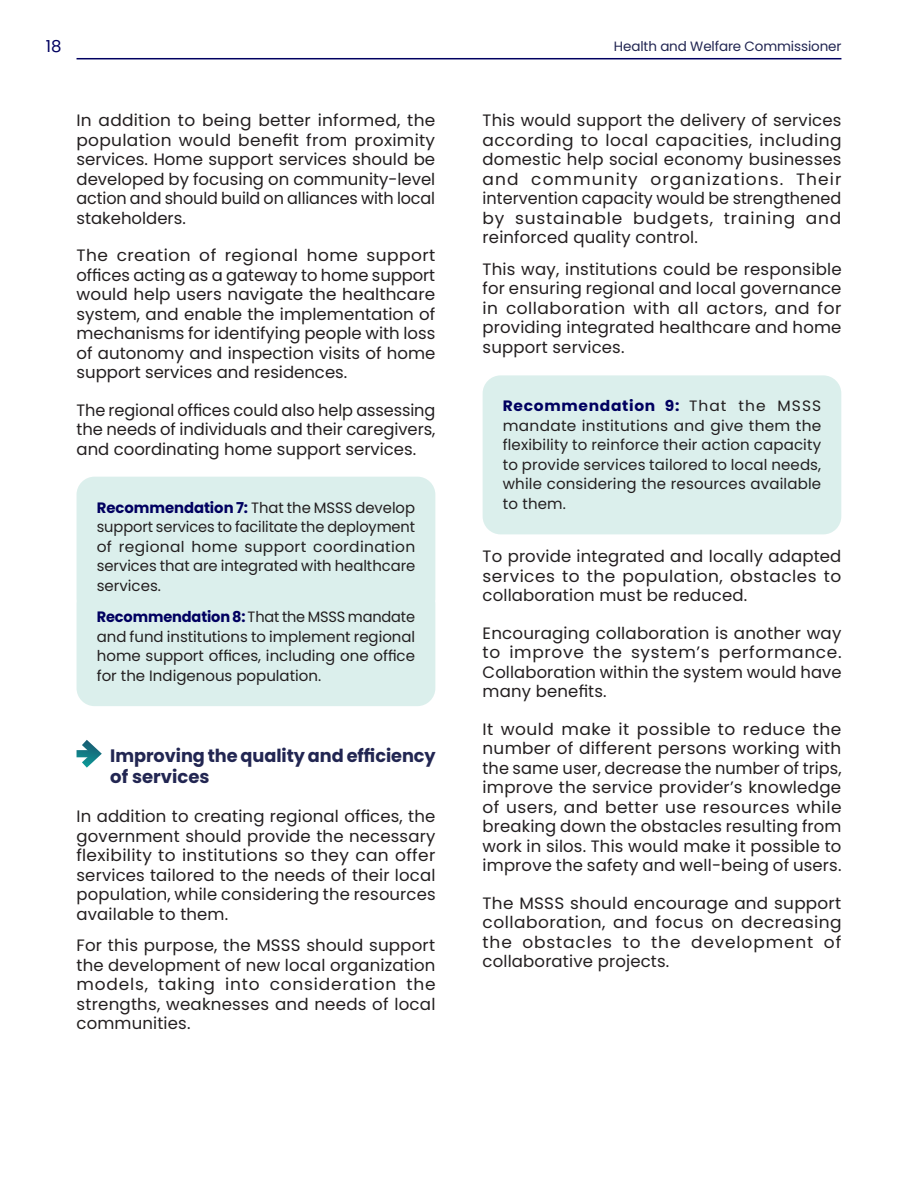
<style>
.page{position:relative;width:918px;height:1188px;background:#fff}
.page>*{position:absolute;margin:0;border:0;box-sizing:border-box;transform-origin:0 0}
.Titre_Niveau_4{font:700 18px/21px "Poppins";letter-spacing:-.005em;color:#222652}
.Texte_principal{font:16.5px/19.5px "Poppins";letter-spacing:.01em;color:#231f20;text-align:justify}
.Normal_wrd_1{font:16.5px/19.5px "Poppins";letter-spacing:.01em;color:#231f20;text-align:justify}
.t1{font:16.5px "Poppins";color:#000060}
.Normal_wrd_1-2{font:15px/19.5px "Poppins";color:#231f20;text-align:justify}
.t2{font:13.5px "Poppins";letter-spacing:-.01em;color:#222652}
.s1{font-weight:700;color:#000060}
</style>
<div class="page">
<hr style="left:77px;top:58px;width:764px;height:1px;background:#000060">
<div style="left:77px;top:477px;width:358px;height:139px;background:#dbefec;border-radius:18px"></div>
<div style="left:77px;top:586px;width:358px;height:120px;background:#dbefec;border-radius:18px"></div>
<div style="left:483px;top:375px;width:358px;height:159px;background:#dbefec;border-radius:18px"></div>
<svg style="left:76px;top:740px;width:26px;height:28px"></svg>
<p class="t1" style="left:46px;top:37px;width:17px">18</p>
<p class="t2" style="left:614px;top:39px;width:229px">Health and Welfare Commissioner</p>
<p class="Texte_principal" style="left:77px;top:111px;width:360px">In addition to being better informed, the population would benefit from proximity services. Home support services should be developed by focusing on community-level action and should build on alliances with local stakeholders.</p>
<p class="Texte_principal" style="left:77px;top:246px;width:360px">The creation of regional home support offices acting as a gateway to home support would help users navigate the healthcare system, and enable the implementation of mechanisms for identifying people with loss of autonomy and inspection visits of home support services and residences.</p>
<p class="Texte_principal" style="left:77px;top:400px;width:361px">The regional offices could also help assessing the needs of individuals and their caregivers, and coordinating home support services.</p>
<p class="Normal_wrd_1-2" style="left:97px;top:498px;width:320px"><span class="s1">Recommendation 7:</span> That the MSSS develop support services to facilitate the deployment of regional home support coordination services that are integrated with healthcare services.</p>
<p class="Normal_wrd_1-2" style="left:97px;top:607px;width:320px"><span class="s1">Recommendation 8:</span> That the MSSS mandate and fund institutions to implement regional home support offices, including one office for the Indigenous population.</p>
<p class="Titre_Niveau_4" style="left:110px;top:745px;width:327px">Improving the quality and efficiency of services</p>
<p class="Normal_wrd_1" style="left:77px;top:807px;width:361px">In addition to creating regional offices, the government should provide the necessary flexibility to institutions so they can offer services tailored to the needs of their local population, while considering the resources available to them.</p>
<p class="Normal_wrd_1" style="left:77px;top:936px;width:361px">For this purpose, the MSSS should support the development of new local organization models, taking into consideration the strengths, weaknesses and needs of local communities.</p>
<p class="Normal_wrd_1" style="left:483px;top:111px;width:360px">This would support the delivery of services according to local capacities, including domestic help social economy businesses and community organizations. Their intervention capacity would be strengthened by sustainable budgets, training and reinforced quality control.</p>
<p class="Normal_wrd_1" style="left:483px;top:259px;width:361px">This way, institutions could be responsible for ensuring regional and local governance in collaboration with all actors, and for providing integrated healthcare and home support services.</p>
<p class="Normal_wrd_1-2" style="left:503px;top:396px;width:320px"><span class="s1">Recommendation 9:</span> That the MSSS mandate institutions and give them the flexibility to reinforce their action capacity to provide services tailored to local needs, while considering the resources available to them.</p>
<p class="Texte_principal" style="left:483px;top:547px;width:360px">To provide integrated and locally adapted services to the population, obstacles to collaboration must be reduced.</p>
<p class="Texte_principal" style="left:483px;top:623px;width:361px">Encouraging collaboration is another way to improve the system’s performance.<br>Collaboration within the system would have many benefits.</p>
<p class="Texte_principal" style="left:483px;top:719px;width:361px">It would make it possible to reduce the number of different persons working with the same user, decrease the number of trips, improve the service provider’s knowledge of users, and better use resources while breaking down the obstacles resulting from work in silos. This would make it possible to improve the safety and well-being of users.</p>
<p class="Texte_principal" style="left:483px;top:893px;width:360px">The MSSS should encourage and support collaboration, and focus on decreasing the obstacles to the development of collaborative projects.</p>
</div>
